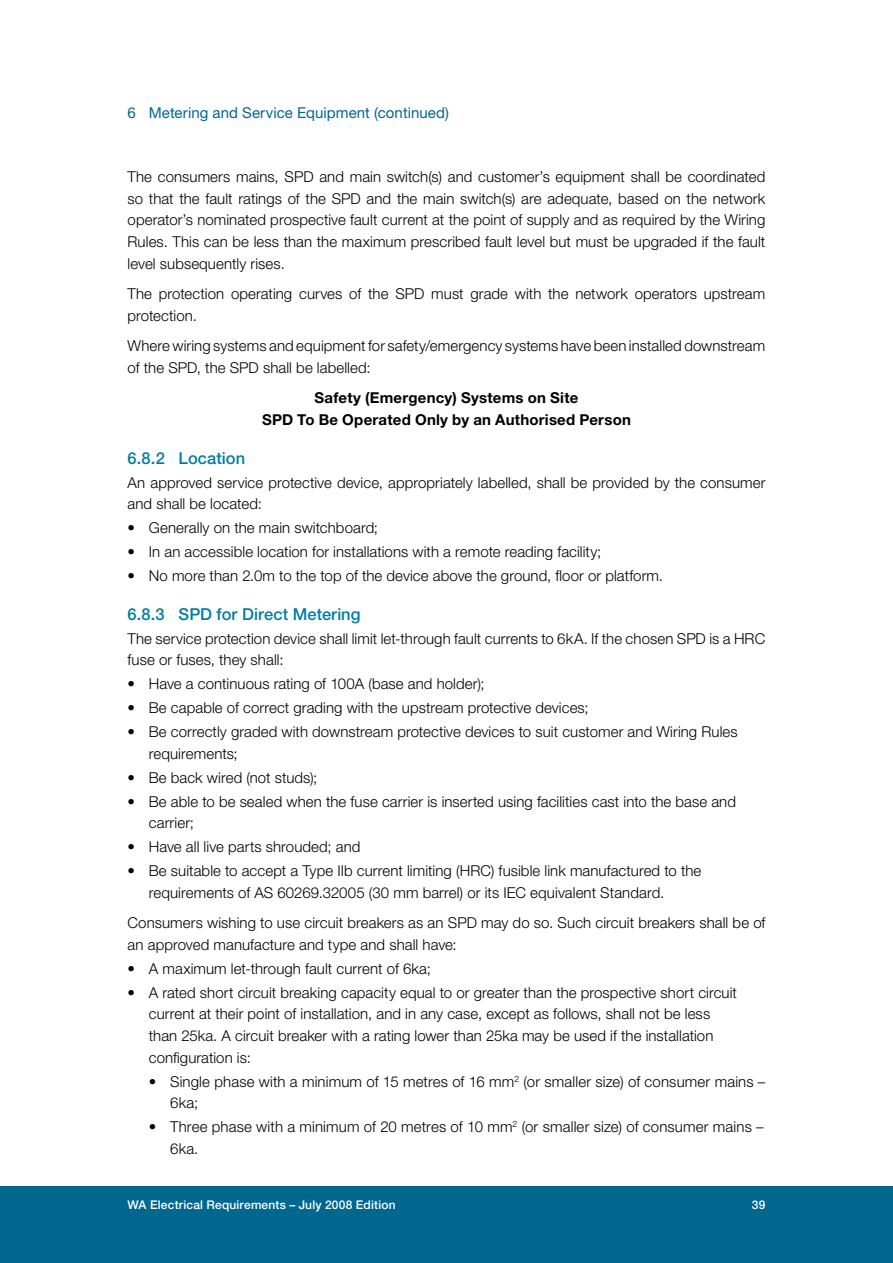
<style>
.page{position:relative;width:893px;height:1263px;background:#fff}
.page>*{position:absolute;margin:0;border:0;box-sizing:border-box;transform-origin:0 0}
.t1{font:500 16.5px "Helvetica Neue";letter-spacing:.005em;color:#007da3}
.t2{font:300 15px/21.8px "Helvetica Neue";letter-spacing:.005em;color:#000}
.t3{font:700 15px/21.8px "Helvetica Neue";letter-spacing:.015em;color:#000;text-align:center}
.t4{font:15px "Helvetica Neue";letter-spacing:.005em;color:#00678f}
.t5{font:500 12px "Helvetica Neue";letter-spacing:.015em;color:#fff}
</style>
<div class="page">
<div style="left:0;top:1186px;width:893px;height:77px;background:#00678f"></div>
<p class="t4" style="left:128px;top:104px;width:323px">6 Metering and Service Equipment (continued)</p>
<p class="t2" style="left:128px;top:165px;width:639px;text-align:justify">The consumers mains, SPD and main switch(s) and customer’s equipment shall be coordinated so that the fault ratings of the SPD and the main switch(s) are adequate, based on the network operator’s nominated prospective fault current at the point of supply and as required by the Wiring Rules. This can be less than the maximum prescribed fault level but must be upgraded if the fault level subsequently rises.</p>
<p class="t2" style="left:128px;top:283px;width:639px">The protection operating curves of the SPD must grade with the network operators upstream protection.</p>
<p class="t2" style="left:128px;top:335px;width:639px">Where wiring systems and equipment for safety/emergency systems have been installed downstream of the SPD, the SPD shall be labelled:</p>
<p class="t3" style="left:262px;top:387px;width:370px">Safety (Emergency) Systems on Site<br>SPD To Be Operated Only by an Authorised Person</p>
<p class="t1" style="left:128px;top:448px;width:119px">6.8.2 Location</p>
<p class="t2" style="left:128px;top:471px;width:639px">An approved service protective device, appropriately labelled, shall be provided by the consumer and shall be located:</p>
<p class="t2" style="left:128px;top:517px;width:252px">• Generally on the main switchboard;</p>
<p class="t2" style="left:128px;top:541px;width:475px">• In an accessible location for installations with a remote reading facility;</p>
<p class="t2" style="left:128px;top:564px;width:537px">• No more than 2.0m to the top of the device above the ground, floor or platform.</p>
<p class="t1" style="left:128px;top:604px;width:235px">6.8.3 SPD for Direct Metering</p>
<p class="t2" style="left:128px;top:627px;width:639px">The service protection device shall limit let-through fault currents to 6kA. If the chosen SPD is a HRC fuse or fuses, they shall:</p>
<p class="t2" style="left:128px;top:673px;width:359px">• Have a continuous rating of 100A (base and holder);</p>
<p class="t2" style="left:128px;top:697px;width:463px">• Be capable of correct grading with the upstream protective devices;</p>
<p class="t2" style="left:149px;top:720px;width:590px;text-indent:-21px">• Be correctly graded with downstream protective devices to suit customer and Wiring Rules requirements;</p>
<p class="t2" style="left:128px;top:766px;width:191px">• Be back wired (not studs);</p>
<p class="t2" style="left:149px;top:790px;width:589px;text-indent:-21px">• Be able to be sealed when the fuse carrier is inserted using facilities cast into the base and carrier;</p>
<p class="t2" style="left:128px;top:836px;width:234px">• Have all live parts shrouded; and</p>
<p class="t2" style="left:149px;top:859px;width:554px;text-indent:-21px">• Be suitable to accept a Type IIb current limiting (HRC) fusible link manufactured to the requirements of AS 60269.32005 (30 mm barrel) or its IEC equivalent Standard.</p>
<p class="t2" style="left:128px;top:911px;width:639px">Consumers wishing to use circuit breakers as an SPD may do so. Such circuit breakers shall be of an approved manufacture and type and shall have:</p>
<p class="t2" style="left:128px;top:957px;width:305px">• A maximum let-through fault current of 6ka;</p>
<p class="t2" style="left:149px;top:981px;width:590px;text-indent:-21px">• A rated short circuit breaking capacity equal to or greater than the prospective short circuit current at their point of installation, and in any case, except as follows, shall not be less than 25ka. A circuit breaker with a rating lower than 25ka may be used if the installation configuration is:</p>
<p class="t2" style="left:170px;top:1070px;width:597px;text-indent:-21px">• Single phase with a minimum of 15 metres of 16 mm<sup>2</sup> (or smaller size) of consumer mains –<br>6ka;</p>
<p class="t2" style="left:170px;top:1116px;width:595px;text-indent:-21px">• Three phase with a minimum of 20 metres of 10 mm<sup>2</sup> (or smaller size) of consumer mains –<br>6ka.</p>
<p class="t5" style="left:128px;top:1197px;width:269px">WA Electrical Requirements – July 2008 Edition</p>
<p class="t5" style="left:752px;top:1197px;width:15px">39</p>
</div>
